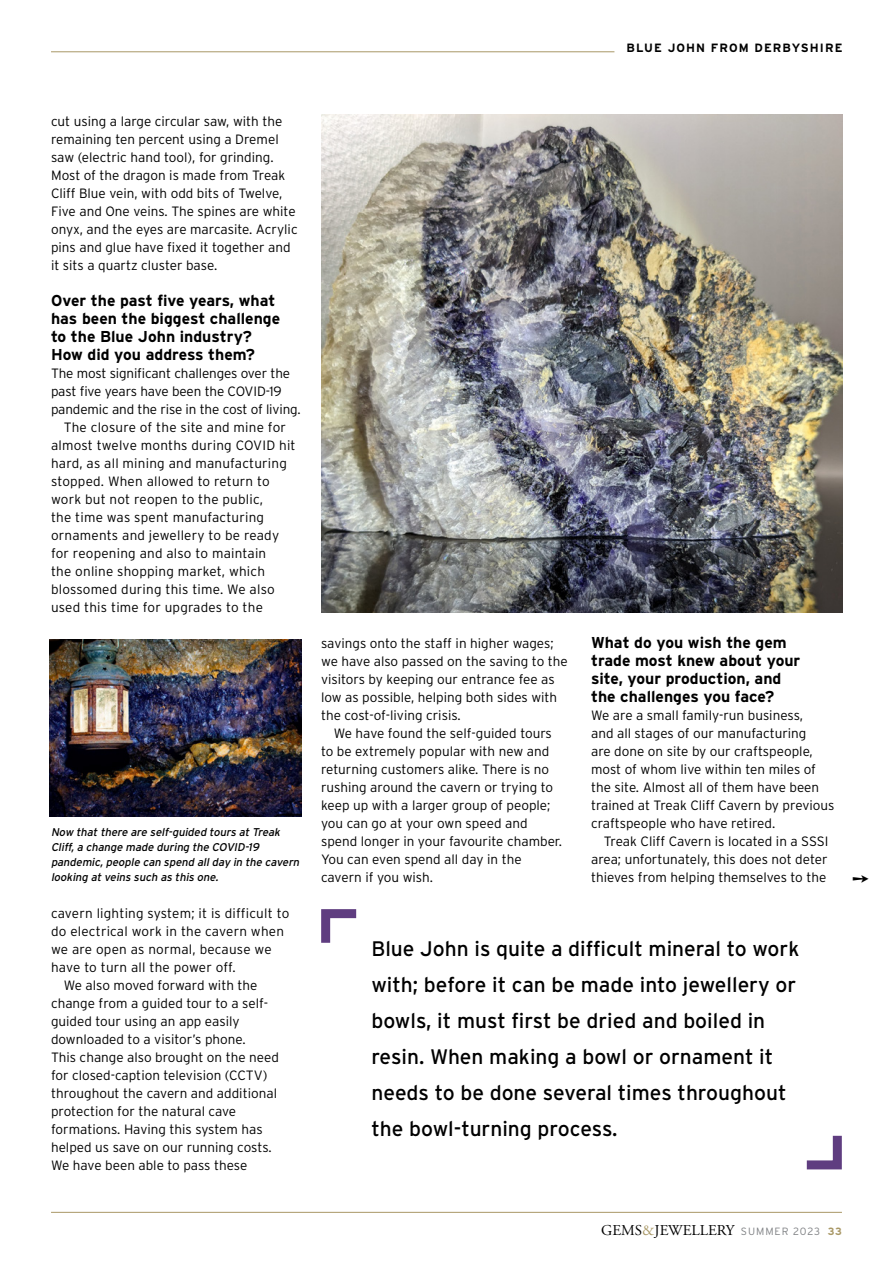
<style>
.page{position:relative;width:893px;height:1263px;background:#fff}
.page>*{position:absolute;margin:0;border:0;box-sizing:border-box;transform-origin:0 0}
.t1{font:21px/36px "Interstate";color:#000}
.t2{font:700 15.75px/18px "Interstate";color:#000}
.t3{font:15px "Adobe Garamond Pro";color:#000}
.t4{font:300 13.5px/18px "Interstate";color:#000}
.t5{font:700 12px "Interstate";letter-spacing:.09em;color:#000}
.t6{font:italic 11.25px/15px "Interstate";color:#000}
.s1{color:#a99866}
.s2{font-family:"Interstate";font-weight:300;font-size:10.5px;color:#808285}
.s3{font-family:"Interstate";font-weight:700;font-size:10.5px;color:#a99866}
</style>
<div class="page">
<hr style="left:51px;top:1212px;width:791px;height:1px;background:#a99866">
<hr style="left:51px;top:51px;width:563px;height:1px;background:#a99866">
<img style="left:321px;top:115px;width:521px;height:497px">
<svg style="left:321px;top:909px;width:36px;height:34px"></svg>
<svg style="left:806px;top:1135px;width:36px;height:35px"></svg>
<img style="left:50px;top:639px;width:252px;height:177px">
<p class="t5" style="left:627px;top:41px;width:217px">BLUE JOHN FROM DERBYSHIRE</p>
<p class="t4" style="left:51px;top:112px;width:248px">cut using a large circular saw, with the remaining ten percent using a Dremel saw (electric hand tool), for grinding.<br>Most of the dragon is made from Treak Cliff Blue vein, with odd bits of Twelve, Five and One veins. The spines are white onyx, and the eyes are marcasite. Acrylic pins and glue have fixed it together and it sits a quartz cluster base.</p>
<p class="t2" style="left:51px;top:291px;width:231px">Over the past five years, what has been the biggest challenge to the Blue John industry?<br>How did you address them?</p>
<p class="t4" style="left:51px;top:364px;width:241px">The most significant challenges over the</p>
<p class="t4" style="left:51px;top:382px;width:232px">past five years have been the COVID-19</p>
<p class="t4" style="left:51px;top:400px;width:251px">pandemic and the rise in the cost of living.</p>
<p class="t4" style="left:64px;top:418px;width:224px">The closure of the site and mine for</p>
<p class="t4" style="left:51px;top:436px;width:246px">almost twelve months during COVID hit</p>
<p class="t4" style="left:51px;top:454px;width:237px">hard, as all mining and manufacturing</p>
<p class="t4" style="left:51px;top:472px;width:220px">stopped. When allowed to return to</p>
<p class="t4" style="left:51px;top:490px;width:214px">work but not reopen to the public,</p>
<p class="t4" style="left:51px;top:508px;width:215px">the time was spent manufacturing</p>
<p class="t4" style="left:51px;top:526px;width:230px">ornaments and jewellery to be ready</p>
<p class="t4" style="left:51px;top:544px;width:217px">for reopening and also to maintain</p>
<p class="t4" style="left:51px;top:562px;width:216px">the online shopping market, which</p>
<p class="t4" style="left:51px;top:580px;width:225px">blossomed during this time. We also</p>
<p class="t4" style="left:51px;top:598px;width:213px">used this time for upgrades to the</p>
<p class="t6" style="left:51px;top:825px;width:252px">Now that there are self-guided tours at Treak Cliff,a change made during the COVID-19 pandemic,people can spend allday in the cavern looking at veins such as this one.</p>
<p class="t4" style="left:51px;top:904px;width:240px">cavern lighting system; it is difficult to</p>
<p class="t4" style="left:51px;top:922px;width:235px">do electrical work in the cavern when</p>
<p class="t4" style="left:51px;top:940px;width:222px">we are open as normal, because we</p>
<p class="t4" style="left:51px;top:958px;width:186px">have to turn all the power off.</p>
<p class="t4" style="left:64px;top:976px;width:195px">We also moved forward with the</p>
<p class="t4" style="left:51px;top:994px;width:219px">change from a guided tour to a self-</p>
<p class="t4" style="left:51px;top:1012px;width:190px">guided tour using an app easily</p>
<p class="t4" style="left:51px;top:1030px;width:196px">downloaded to a visitor’s phone.</p>
<p class="t4" style="left:51px;top:1048px;width:229px">This change also brought on the need</p>
<p class="t4" style="left:51px;top:1066px;width:218px">for closed-caption television (CCTV)</p>
<p class="t4" style="left:51px;top:1084px;width:228px">throughout the cavern and additional</p>
<p class="t4" style="left:51px;top:1102px;width:187px">protection for the natural cave</p>
<p class="t4" style="left:51px;top:1120px;width:213px">formations. Having this system has</p>
<p class="t4" style="left:51px;top:1138px;width:222px">helped us save on our running costs.</p>
<p class="t4" style="left:51px;top:1156px;width:198px">We have been able to pass these</p>
<p class="t4" style="left:321px;top:634px;width:248px">savings onto the staff in higher wages; we have also passed on the saving to the visitors by keeping our entrance fee as low as possible, helping both sides with the cost-of-living crisis.</p>
<p class="t4" style="left:321px;top:724px;width:242px;text-indent:13px">We have found the self-guided tours to be extremely popular with new and returning customers alike. There is no rushing around the cavern or trying to keep up with a larger group of people; you can go at your own speed and spend longer in your favourite chamber.<br>You can even spend all day in the cavern if you wish.</p>
<p class="t2" style="left:591px;top:633px;width:211px">What do you wish the gem trade most knew about your site, your production, and the challenges you face?</p>
<p class="t4" style="left:591px;top:706px;width:245px">We are a small family-run business,<br>and all stages of our manufacturing<br>are done on site by our craftspeople, most of whom live within ten miles of the site. Almost all of them have been trained at Treak Cliff Cavern by previous craftspeople who have retired.</p>
<p class="t4" style="left:591px;top:832px;width:239px;text-align:justify;text-indent:13px">Treak Cliff Cavern is located in a SSSI area; unfortunately, this does not deter thieves from helping themselves to the</p>
<p class="t1" style="left:371px;top:931px;width:430px">Blue John is quite a difficult mineral to work with; before it can be made into jewellery or bowls, it must first be dried and boiled in resin. When making a bowl or ornament it needs to be done several times throughout the bowl-turning process.</p>
<p class="t3" style="left:601px;top:1221px;width:242px">GEMS<span class="s1">&amp;</span>JEWELLERY <span class="s2">SUMMER 2023</span> <span class="s3">33</span></p>
</div>
